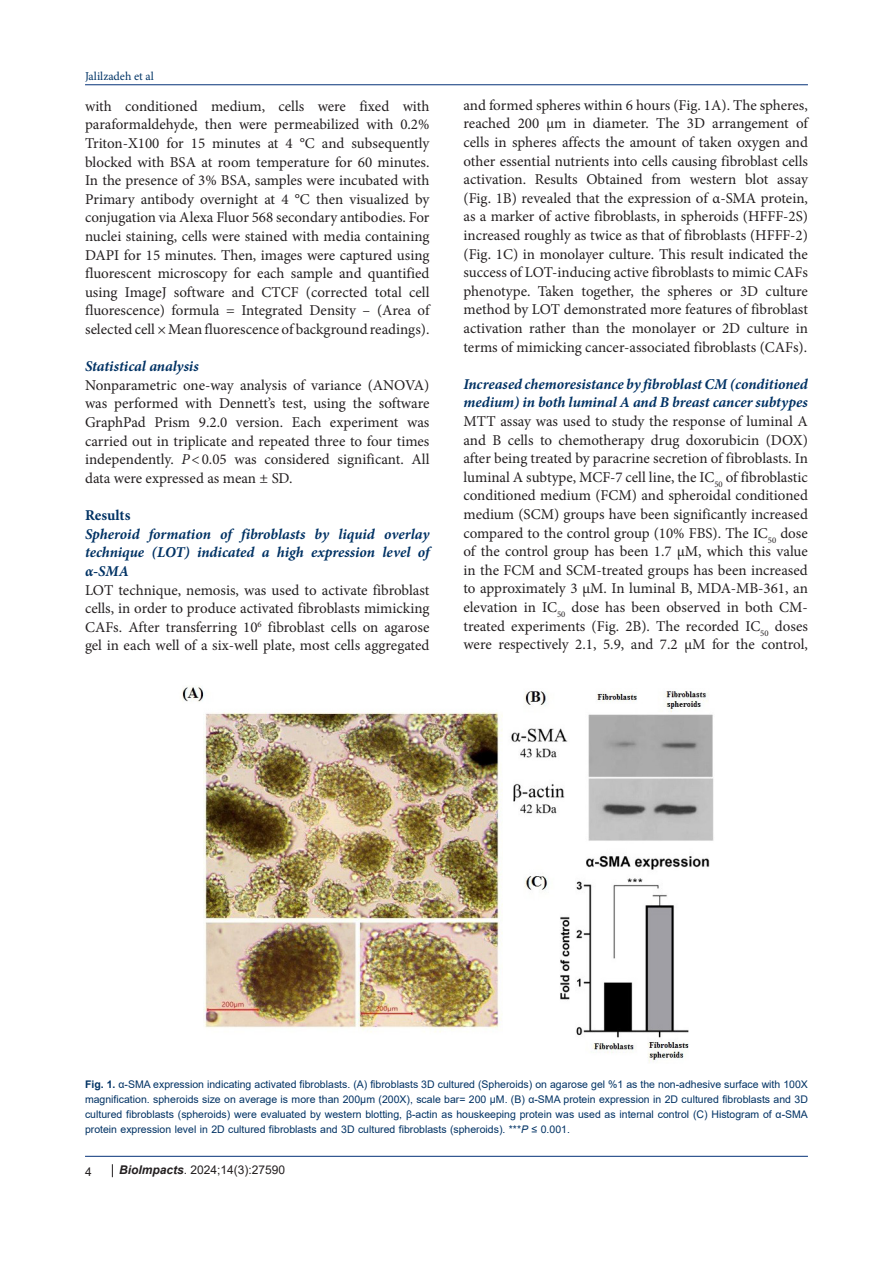
<style>
.page{position:relative;width:893px;height:1263px;background:#fff}
.page>*{position:absolute;margin:0;border:0;box-sizing:border-box;transform-origin:0 0}
.t1{font:15px/18.6px "Minion Pro";color:#231f20;text-align:justify}
.t2{font:italic 700 15px/18.6px "Minion Pro";letter-spacing:-.005em;color:#003264;text-align:justify}
.t3{font:700 15px "Minion Pro";color:#003264}
.t4{font:12px "Arial";color:#231f20}
.t5{font:12px "Minion Pro";color:#003466}
.t6{font:10.5px/15px "Arial";color:#003264;text-align:justify}
.s1{font-style:italic}
.s2{font-weight:700}
.s3{font-weight:700;font-style:italic}
</style>
<div class="page">
<hr style="left:85px;top:84px;width:723px;height:1px;background:#053278">
<hr style="left:85px;top:1156px;width:723px;height:1px;background:#053278">
<svg style="left:112px;top:1164px;width:1px;height:13px"></svg>
<img style="left:182px;top:687px;width:532px;height:376px">
<p class="t5" style="left:85px;top:68px;width:70px">Jalilzadeh et al</p>
<p class="t1" style="left:85px;top:97px;width:346px">with conditioned medium, cells were fixed with paraformaldehyde, then were permeabilized with 0.2% Triton-X100 for 15 minutes at 4 °C and subsequently blocked with BSA at room temperature for 60 minutes.<br>In the presence of 3% BSA, samples were incubated with Primary antibody overnight at 4 °C then visualized by conjugation via Alexa Fluor 568 secondary antibodies. For nuclei staining, cells were stained with media containing DAPI for 15 minutes. Then, images were captured using fluorescent microscopy for each sample and quantified using ImageJ software and CTCF (corrected total cell fluorescence) formula = Integrated Density – (Area of selected cell × Mean fluorescence of background readings).</p>
<p class="t2" style="left:85px;top:357px;width:115px">Statistical analysis</p>
<p class="t1" style="left:85px;top:376px;width:346px">Nonparametric one-way analysis of variance (ANOVA) was performed with Dennett’s test, using the software GraphPad Prism 9.2.0 version. Each experiment was carried out in triplicate and repeated three to four times independently. <span class="s1">P</span>&lt;0.05 was considered significant. All data were expressed as mean ± SD.</p>
<p class="t3" style="left:85px;top:505px;width:47px">Results</p>
<p class="t2" style="left:85px;top:524px;width:346px">Spheroid formation of fibroblasts by liquid overlay technique (LOT) indicated a high expression level of α-SMA</p>
<p class="t1" style="left:85px;top:580px;width:346px">LOT technique, nemosis, was used to activate fibroblast cells, in order to produce activated fibroblasts mimicking CAFs. After transferring 10<sup>6</sup> fibroblast cells on agarose gel in each well of a six-well plate, most cells aggregated</p>
<p class="t1" style="left:463px;top:96px;width:346px">and formed spheres within 6 hours (Fig. 1A). The spheres, reached 200 µm in diameter. The 3D arrangement of cells in spheres affects the amount of taken oxygen and other essential nutrients into cells causing fibroblast cells activation. Results Obtained from western blot assay (Fig. 1B) revealed that the expression of α-SMA protein, as a marker of active fibroblasts, in spheroids (HFFF-2S) increased roughly as twice as that of fibroblasts (HFFF-2) (Fig. 1C) in monolayer culture. This result indicated the success of LOT-inducing active fibroblasts to mimic CAFs phenotype. Taken together, the spheres or 3D culture method by LOT demonstrated more features of fibroblast activation rather than the monolayer or 2D culture in terms of mimicking cancer-associated fibroblasts (CAFs).</p>
<p class="t2" style="left:463px;top:374px;width:346px">Increased chemoresistance by fibroblast CM (conditioned medium) in both luminal A and B breast cancer subtypes</p>
<p class="t1" style="left:463px;top:412px;width:346px">MTT assay was used to study the response of luminal A and B cells to chemotherapy drug doxorubicin (DOX) after being treated by paracrine secretion of fibroblasts. In luminal A subtype, MCF-7 cell line, the IC<sub>50</sub> of fibroblastic conditioned medium (FCM) and spheroidal conditioned medium (SCM) groups have been significantly increased compared to the control group (10% FBS). The IC<sub>50</sub> dose of the control group has been 1.7 µM, which this value in the FCM and SCM-treated groups has been increased to approximately 3 µM. In luminal B, MDA-MB-361, an elevation in IC<sub>50</sub> dose has been observed in both CM&shy;treated experiments (Fig. 2B). The recorded IC<sub>50</sub> doses were respectively 2.1, 5.9, and 7.2 µM for the control,</p>
<p class="t6" style="left:85px;top:1076px;width:724px"><span class="s2">Fig. 1.</span> α-SMA expression indicating activated fibroblasts. (A) fibroblasts 3D cultured (Spheroids) on agarose gel %1 as the non-adhesive surface with 100X magnification. spheroids size on average is more than 200µm (200X), scale bar= 200 μM. (B) α-SMA protein expression in 2D cultured fibroblasts and 3D cultured fibroblasts (spheroids) were evaluated by western blotting, β-actin as houskeeping protein was used as internal control (C) Histogram of α-SMA protein expression level in 2D cultured fibroblasts and 3D cultured fibroblasts (spheroids). ***<span class="s1">P</span> ≤ 0.001.</p>
<p class="t4" style="left:85px;top:1163px;width:8px">4</p>
<p class="t4" style="left:119px;top:1162px;width:168px"><span class="s3">BioImpacts</span>. 2024;14(3):27590</p>
</div>
